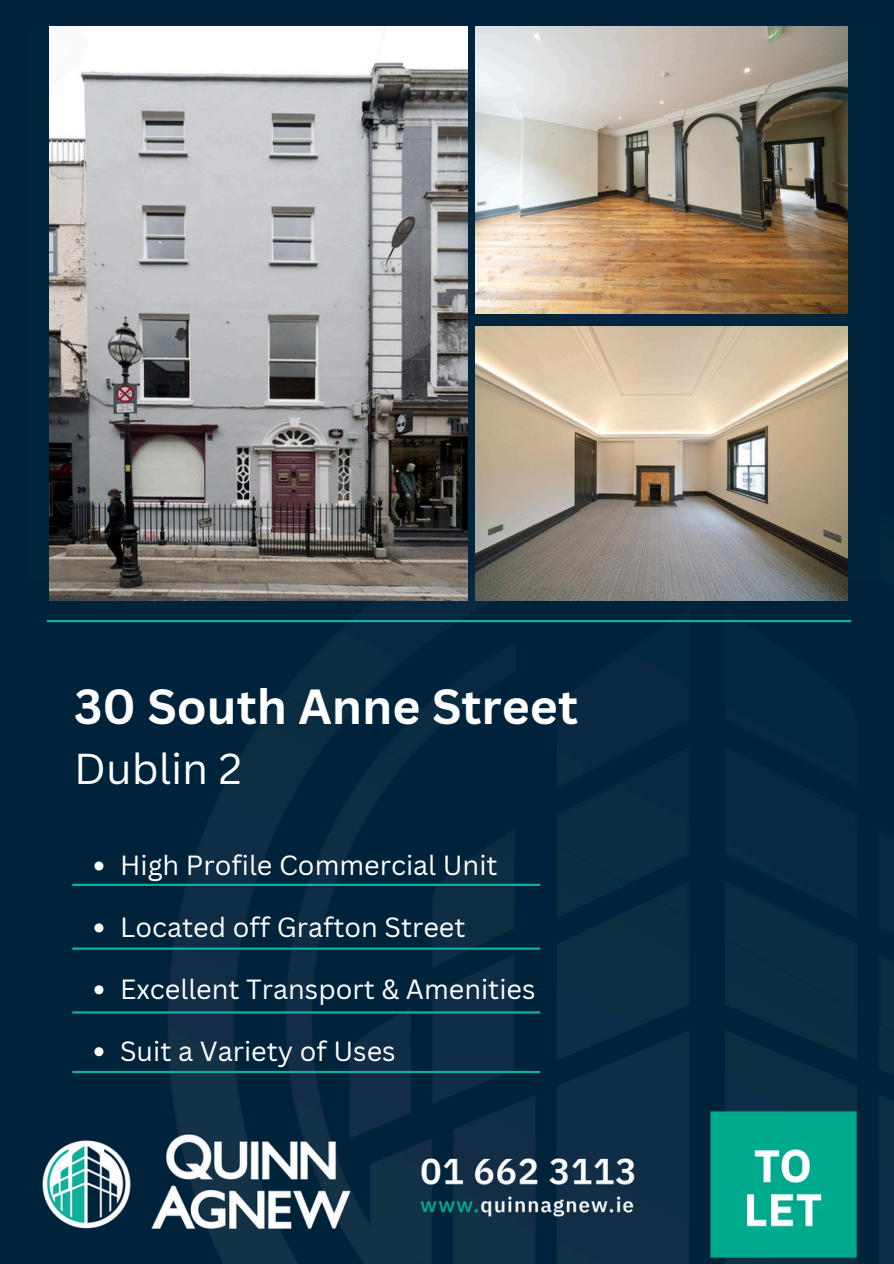
<style>
.page{position:relative;width:894px;height:1264px;background:#fff}
.page>*{position:absolute;margin:0;border:0;box-sizing:border-box;transform-origin:0 0}
.t1{font:700 48px "Canva Sans";color:#fff}
.t2{font:42px "Canva Sans";color:#fff}
.t3{font:27px "Canva Sans";color:#fff}
</style>
<div class="page">
<img style="left:0;top:0;width:893px;height:1263px">
<div style="left:28px;top:30px;width:851px;height:548px;background:#00253d"></div>
<img style="left:476px;top:27px;width:371px;height:287px">
<img style="left:49px;top:27px;width:419px;height:573px">
<img style="left:476px;top:327px;width:371px;height:273px">
<svg style="left:94px;top:861px;width:9px;height:9px"></svg>
<svg style="left:94px;top:923px;width:9px;height:9px"></svg>
<svg style="left:94px;top:985px;width:9px;height:9px"></svg>
<svg style="left:94px;top:1047px;width:9px;height:9px"></svg>
<hr style="left:47px;top:620px;width:803px;height:2px;background:#11b09b">
<hr style="left:72px;top:1070px;width:468px;height:3px;background:#11b09b">
<hr style="left:72px;top:883px;width:468px;height:3px;background:#11b09b">
<hr style="left:72px;top:947px;width:468px;height:2px;background:#11b09b">
<hr style="left:72px;top:1011px;width:468px;height:2px;background:#11b09b">
<h1 class="t1" style="left:74px;top:672px;width:505px">30 South Anne Street</h1>
<h1 class="t2" style="left:74px;top:739px;width:169px">Dublin 2</h1>
<p class="t3" style="left:120px;top:846px;width:379px">High Profile Commercial Unit</p>
<p class="t3" style="left:120px;top:908px;width:347px">Located off Grafton Street</p>
<p class="t3" style="left:120px;top:969px;width:417px">Excellent Transport &amp; Amenities</p>
<p class="t3" style="left:120px;top:1031px;width:277px">Suit a Variety of Uses</p>
</div>
